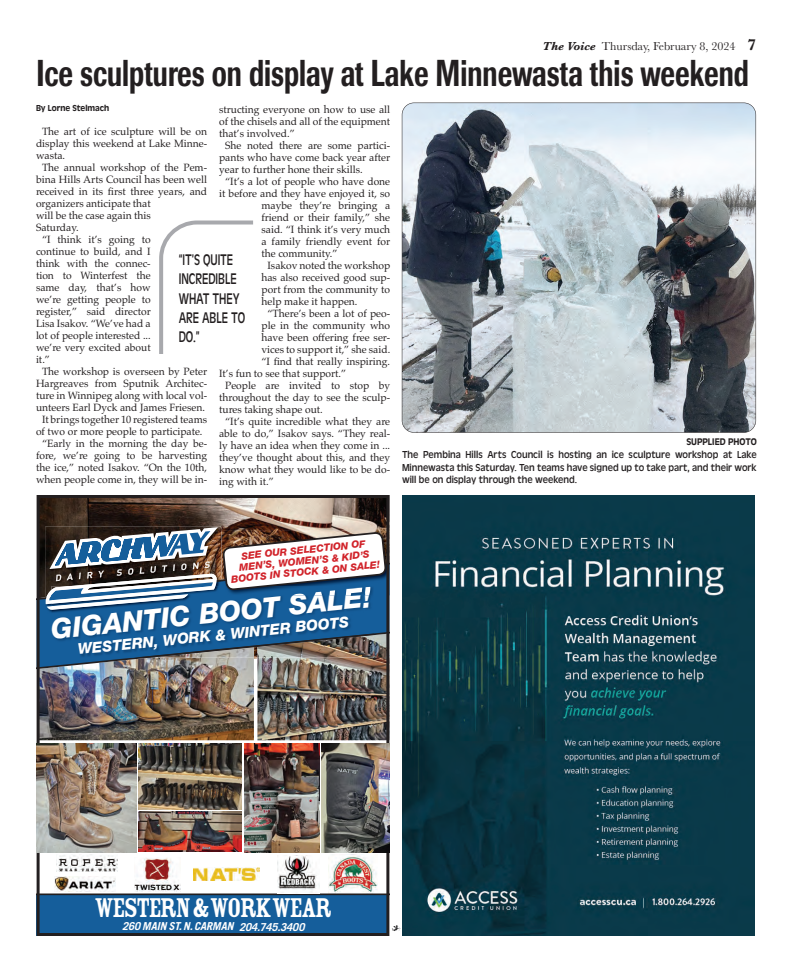
<style>
.page{position:relative;width:792px;height:972px;background:#fff}
.page>*{position:absolute;margin:0;border:0;box-sizing:border-box;transform-origin:0 0}
.t1{font:500 37px "Imago";color:#231f20;scale:.7 1}
.t2{font:29.8px "Rosewood Std Fill";letter-spacing:-.08em;color:#fff;scale:.9 1}
.t3{font:italic 800 28px "Helvetica Neue LT Std";color:#fff}
.t4{font:16px/19.2px "Antique Oli";color:#231f20;scale:.75 1}
.t5{font:italic 800 15px "Helvetica Neue LT Std";color:#fff}
.t6{font:12px "Baskerville";color:#231f20}
.t7{font:italic 700 11px "Trade Gothic LT Std";letter-spacing:-.01em;color:#fff}
.t8{font:10.5px "Palatino";color:#231f20}
.t9{font:10.5px/12.6px "Antique Oli";color:#231f20;text-align:justify;scale:.95 1}
.t10{font:italic 800 10px/11px "Helvetica Neue LT Std";color:#d1232a;text-align:center}
.t11{font:500 10px "Antique Oli";color:#231f20;scale:.95 1}
.t12{font:500 9px "Antique Oli";color:#231f20;scale:.95 1}
.s1{font-weight:700;font-style:italic}
.s2{font-weight:700;font-size:16px}
</style>
<div class="page">
<img style="left:402px;top:495px;width:353px;height:441px">
<img style="left:37px;top:495px;width:352px;height:441px">
<img style="left:244px;top:743px;width:76px;height:109px">
<img style="left:139px;top:812px;width:103px;height:40px">
<img style="left:37px;top:743px;width:99px;height:109px">
<img style="left:139px;top:743px;width:103px;height:66px">
<img style="left:322px;top:744px;width:67px;height:108px">
<svg style="left:402px;top:103px;width:354px;height:330px;background:#9aa3aa"></svg>
<svg style="left:159px;top:221px;width:94px;height:133px"></svg>
<p class="t6" style="left:543px;top:42px;width:215px"><span class="s1">The Voice</span> Thursday, February 8, 2024 <span class="s2">7</span></p>
<h1 class="t1" style="left:36px;top:60px;width:1020px">Ice sculptures on display at Lake Minnewasta this weekend</h1>
<p class="t12" style="left:36px;top:104px;width:79px">By Lorne Stelmach</p>
<p class="t8" style="left:42px;top:127px;width:167px">The art of ice sculpture will be on</p>
<p class="t8" style="left:36px;top:139px;width:173px">display this weekend at Lake Minne-</p>
<p class="t8" style="left:36px;top:151px;width:31px">wasta.</p>
<p class="t8" style="left:42px;top:163px;width:167px">The annual workshop of the Pem-</p>
<p class="t8" style="left:36px;top:175px;width:173px">bina Hills Arts Council has been well</p>
<p class="t8" style="left:36px;top:187px;width:173px">received in its first three years, and</p>
<p class="t8" style="left:36px;top:199px;width:116px">organizers anticipate that</p>
<p class="t8" style="left:36px;top:211px;width:116px">will be the case again this</p>
<p class="t8" style="left:36px;top:223px;width:44px">Saturday.</p>
<p class="t8" style="left:42px;top:235px;width:110px">“I think it’s going to</p>
<p class="t8" style="left:36px;top:247px;width:116px">continue to build, and I</p>
<p class="t8" style="left:36px;top:259px;width:116px">think with the connec-</p>
<p class="t8" style="left:36px;top:271px;width:116px">tion to Winterfest the</p>
<p class="t8" style="left:36px;top:283px;width:116px">same day, that’s how</p>
<p class="t8" style="left:36px;top:295px;width:116px">we’re getting people to</p>
<p class="t8" style="left:36px;top:307px;width:116px">register,” said director</p>
<p class="t8" style="left:36px;top:319px;width:116px">Lisa Isakov. “We’ve had a</p>
<p class="t8" style="left:36px;top:331px;width:116px">lot of people interested ...</p>
<p class="t8" style="left:36px;top:343px;width:116px">we’re very excited about</p>
<p class="t8" style="left:36px;top:355px;width:16px">it.”</p>
<p class="t8" style="left:42px;top:367px;width:167px">The workshop is overseen by Peter</p>
<p class="t8" style="left:36px;top:379px;width:173px">Hargreaves from Sputnik Architec-</p>
<p class="t8" style="left:36px;top:391px;width:173px">ture in Winnipeg along with local vol-</p>
<p class="t8" style="left:36px;top:403px;width:171px">unteers Earl Dyck and James Friesen.</p>
<p class="t8" style="left:42px;top:415px;width:167px">It brings together 10 registered teams</p>
<p class="t8" style="left:36px;top:427px;width:168px">of two or more people to participate.</p>
<p class="t8" style="left:42px;top:439px;width:167px">“Early in the morning the day be-</p>
<p class="t8" style="left:36px;top:451px;width:173px">fore, we’re going to be harvesting</p>
<p class="t8" style="left:36px;top:463px;width:173px">the ice,” noted Isakov. “On the 10th,</p>
<p class="t8" style="left:36px;top:475px;width:173px">when people come in, they will be in-</p>
<p class="t8" style="left:219px;top:105px;width:173px">structing everyone on how to use all</p>
<p class="t8" style="left:219px;top:117px;width:173px">of the chisels and all of the equipment</p>
<p class="t8" style="left:219px;top:129px;width:77px">that’s involved.”</p>
<p class="t8" style="left:225px;top:141px;width:167px">She noted there are some partici-</p>
<p class="t8" style="left:219px;top:153px;width:173px">pants who have come back year after</p>
<p class="t8" style="left:219px;top:165px;width:145px">year to further hone their skills.</p>
<p class="t8" style="left:225px;top:177px;width:167px">“It’s a lot of people who have done</p>
<p class="t8" style="left:219px;top:189px;width:173px">it before and they have enjoyed it, so</p>
<p class="t8" style="left:262px;top:201px;width:130px">maybe they’re bringing a</p>
<p class="t8" style="left:262px;top:213px;width:130px">friend or their family,” she</p>
<p class="t8" style="left:262px;top:225px;width:130px">said. “I think it’s very much</p>
<p class="t8" style="left:262px;top:237px;width:130px">a family friendly event for</p>
<p class="t8" style="left:262px;top:249px;width:78px">the community.”</p>
<p class="t8" style="left:268px;top:261px;width:124px">Isakov noted the workshop</p>
<p class="t8" style="left:262px;top:273px;width:130px">has also received good sup-</p>
<p class="t8" style="left:262px;top:285px;width:130px">port from the community to</p>
<p class="t8" style="left:262px;top:297px;width:98px">help make it happen.</p>
<p class="t8" style="left:268px;top:309px;width:124px">“There’s been a lot of peo-</p>
<p class="t8" style="left:262px;top:321px;width:130px">ple in the community who</p>
<p class="t8" style="left:262px;top:333px;width:130px">have been offering free ser-</p>
<p class="t8" style="left:262px;top:345px;width:130px">vices to support it,” she said.</p>
<p class="t8" style="left:262px;top:357px;width:130px">“I find that really inspiring.</p>
<p class="t8" style="left:219px;top:369px;width:129px">It’s fun to see that support.”</p>
<p class="t8" style="left:225px;top:381px;width:167px">People are invited to stop by</p>
<p class="t8" style="left:219px;top:394px;width:173px">throughout the day to see the sculp-</p>
<p class="t8" style="left:219px;top:406px;width:105px">tures taking shape out.</p>
<p class="t8" style="left:225px;top:418px;width:167px">“It’s quite incredible what they are</p>
<p class="t8" style="left:219px;top:430px;width:173px">able to do,” Isakov says. “They real-</p>
<p class="t8" style="left:219px;top:442px;width:173px">ly have an idea when they come in ...</p>
<p class="t8" style="left:219px;top:454px;width:173px">they’ve thought about this, and they</p>
<p class="t8" style="left:219px;top:466px;width:173px">know what they would like to be do-</p>
<p class="t8" style="left:219px;top:478px;width:56px">ing with it.”</p>
<h3 class="t4" style="left:179px;top:251px;width:90px">“IT’S QUITE<br>INCREDIBLE<br>WHAT THEY<br>ARE ABLE TO<br>DO.”</h3>
<p class="t11" style="left:686px;top:438px;width:76px">SUPPLIED PHOTO</p>
<p class="t9" style="left:402px;top:449px;width:375px">The Pembina Hills Arts Council is hosting an ice sculpture workshop at Lake Minnewasta this Saturday. Ten teams have signed up to take part, and their work will be on display through the weekend.</p>
<p class="t10" style="left:228px;top:552px;width:151px;rotate:-6deg">SEE OUR SELECTION OF<br>MEN’S, WOMEN’S &amp; KID’S<br>BOOTS IN STOCK &amp; ON SALE!</p>
<h3 class="t3" style="left:49px;top:614px;width:324px;rotate:-6deg">GIGANTIC BOOT SALE!</h3>
<h3 class="t5" style="left:77px;top:641px;width:274px;rotate:-6deg">WESTERN, WORK &amp; WINTER BOOTS</h3>
<h2 class="t2" style="left:94px;top:890px;width:266px">WESTERN &amp; WORK WEAR</h2>
<p class="t7" style="left:122px;top:920px;width:184px">260 MAIN ST. N. CARMAN 204.745.3400</p>
</div>
